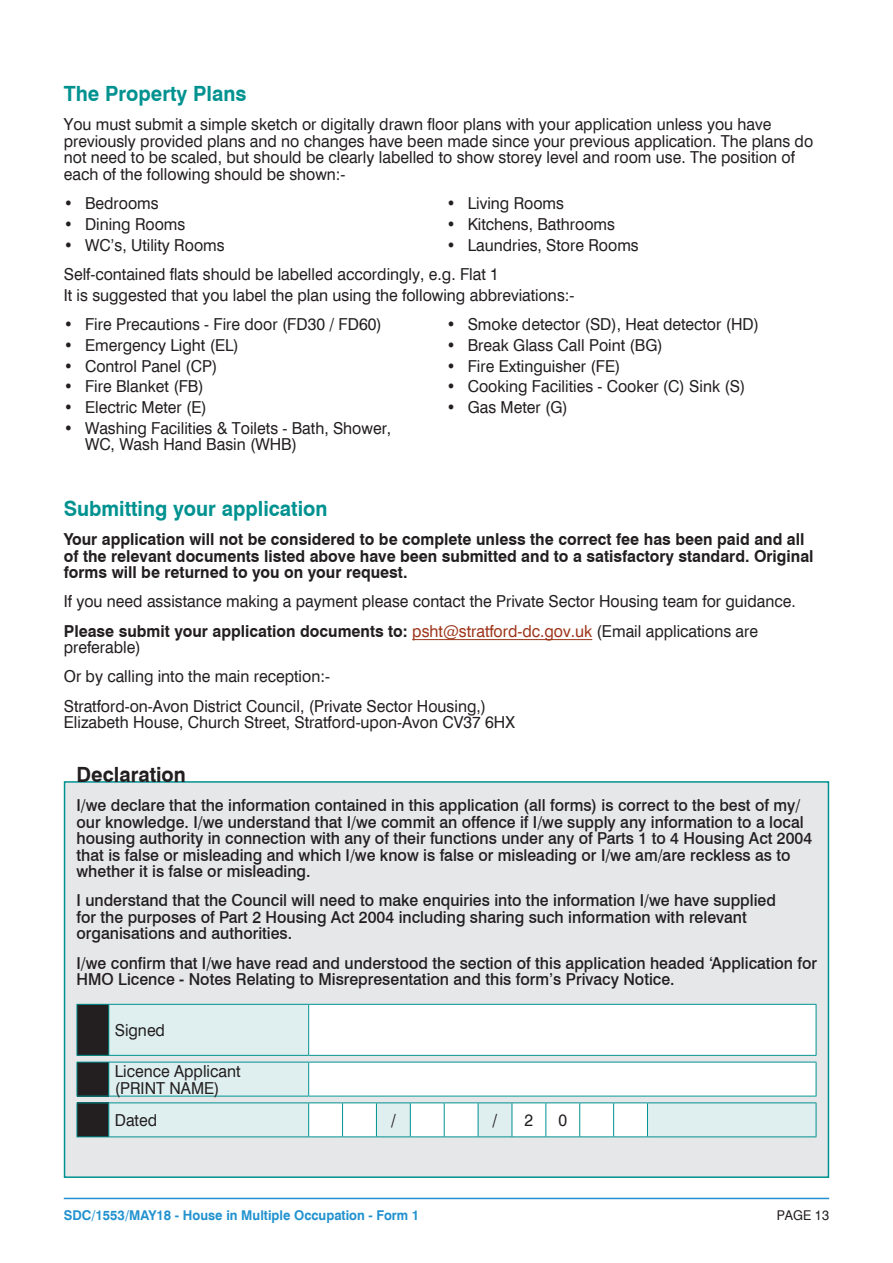
<style>
.page{position:relative;width:893px;height:1263px;background:#fff}
.page>*{position:absolute;margin:0;border:0;box-sizing:border-box;transform-origin:0 0}
.t1{font:700 21px "Swiss 721 BT";color:#009290;scale:.96 1}
.t2{font:700 21px "Swiss 721 BT";color:#231f20;scale:.96 1}
.t3{font:16.5px/16.5px "Swiss 721 Regular 63";color:#231f20;scale:.96 1}
.t4{font:500 16.5px/16.5px "Swiss 721 BT";color:#231f20;scale:.96 1}
.t5{font:700 16.5px/16.5px "Swiss 721 BT";color:#231f20;scale:.96 1}
.t6{font:13.5px "Swiss 721 Bold 35";color:#2192cf;scale:.96 1}
.t7{font:13.5px "Swiss 721 Regular 63";color:#231f20;scale:.96 1}
.s1{font-family:"Swiss 721 Regular 63";font-weight:400;color:#9d3419}
.s2{font-family:"Swiss 721 Regular 63";font-weight:400}
</style>
<div class="page">
<div style="left:64px;top:781px;width:765px;height:397px;background:#e6e7e9;border:2px solid #009290"></div>
<hr style="left:412px;top:639px;width:180px;height:1px;background:#9d3419">
<div style="left:77px;top:1004px;width:32px;height:51px;background:#231f20"></div>
<div style="left:109px;top:1004px;width:200px;height:51px;background:#dfeff0"></div>
<div style="left:309px;top:1004px;width:507px;height:51px;background:#fff"></div>
<hr style="left:77px;top:1004px;width:32px;height:1px;background:#009290">
<hr style="left:77px;top:1005px;width:1px;height:50px;background:#009290">
<hr style="left:109px;top:1004px;width:200px;height:1px;background:#009290">
<hr style="left:108px;top:1005px;width:1px;height:50px;background:#009290">
<hr style="left:309px;top:1004px;width:507px;height:1px;background:#009290">
<hr style="left:308px;top:1005px;width:1px;height:50px;background:#009290">
<hr style="left:816px;top:1005px;width:1px;height:50px;background:#009290">
<hr style="left:77px;top:1055px;width:32px;height:1px;background:#009290">
<hr style="left:109px;top:1055px;width:200px;height:1px;background:#009290">
<hr style="left:309px;top:1055px;width:507px;height:1px;background:#009290">
<div style="left:77px;top:1062px;width:32px;height:34px;background:#231f20"></div>
<div style="left:109px;top:1062px;width:200px;height:34px;background:#dfeff0"></div>
<div style="left:309px;top:1062px;width:507px;height:34px;background:#fff"></div>
<hr style="left:77px;top:1062px;width:32px;height:1px;background:#009290">
<hr style="left:77px;top:1062px;width:1px;height:34px;background:#009290">
<hr style="left:109px;top:1062px;width:200px;height:1px;background:#009290">
<hr style="left:108px;top:1062px;width:1px;height:34px;background:#009290">
<hr style="left:309px;top:1062px;width:507px;height:1px;background:#009290">
<hr style="left:308px;top:1062px;width:1px;height:34px;background:#009290">
<hr style="left:816px;top:1062px;width:1px;height:34px;background:#009290">
<hr style="left:77px;top:1096px;width:32px;height:1px;background:#009290">
<hr style="left:109px;top:1096px;width:200px;height:1px;background:#009290">
<hr style="left:309px;top:1096px;width:507px;height:1px;background:#009290">
<div style="left:77px;top:1103px;width:32px;height:34px;background:#231f20"></div>
<svg style="left:109px;top:1103px;width:707px;height:33px"></svg>
<hr style="left:77px;top:1102px;width:32px;height:1px;background:#009290">
<hr style="left:77px;top:1103px;width:1px;height:33px;background:#009290">
<hr style="left:109px;top:1102px;width:200px;height:1px;background:#009290">
<hr style="left:108px;top:1103px;width:1px;height:33px;background:#009290">
<hr style="left:309px;top:1102px;width:34px;height:1px;background:#009290">
<hr style="left:308px;top:1103px;width:1px;height:33px;background:#009290">
<hr style="left:343px;top:1102px;width:33px;height:1px;background:#009290">
<hr style="left:342px;top:1103px;width:1px;height:33px;background:#009290">
<hr style="left:376px;top:1102px;width:34px;height:1px;background:#009290">
<hr style="left:376px;top:1103px;width:1px;height:33px;background:#009290">
<hr style="left:410px;top:1102px;width:34px;height:1px;background:#009290">
<hr style="left:410px;top:1103px;width:1px;height:33px;background:#009290">
<hr style="left:444px;top:1102px;width:34px;height:1px;background:#009290">
<hr style="left:444px;top:1103px;width:1px;height:33px;background:#009290">
<hr style="left:478px;top:1102px;width:34px;height:1px;background:#009290">
<hr style="left:478px;top:1103px;width:1px;height:33px;background:#009290">
<hr style="left:512px;top:1102px;width:34px;height:1px;background:#009290">
<hr style="left:512px;top:1103px;width:1px;height:33px;background:#009290">
<hr style="left:546px;top:1102px;width:34px;height:1px;background:#009290">
<hr style="left:545px;top:1103px;width:1px;height:33px;background:#009290">
<hr style="left:580px;top:1102px;width:34px;height:1px;background:#009290">
<hr style="left:579px;top:1103px;width:1px;height:33px;background:#009290">
<hr style="left:614px;top:1102px;width:33px;height:1px;background:#009290">
<hr style="left:613px;top:1103px;width:1px;height:33px;background:#009290">
<hr style="left:647px;top:1102px;width:169px;height:1px;background:#009290">
<hr style="left:647px;top:1103px;width:1px;height:33px;background:#009290">
<hr style="left:816px;top:1103px;width:1px;height:33px;background:#009290">
<hr style="left:77px;top:1136px;width:32px;height:1px;background:#009290">
<hr style="left:109px;top:1136px;width:200px;height:1px;background:#009290">
<hr style="left:309px;top:1136px;width:34px;height:1px;background:#009290">
<hr style="left:343px;top:1136px;width:33px;height:1px;background:#009290">
<hr style="left:376px;top:1136px;width:34px;height:1px;background:#009290">
<hr style="left:410px;top:1136px;width:34px;height:1px;background:#009290">
<hr style="left:444px;top:1136px;width:34px;height:1px;background:#009290">
<hr style="left:478px;top:1136px;width:34px;height:1px;background:#009290">
<hr style="left:512px;top:1136px;width:34px;height:1px;background:#009290">
<hr style="left:546px;top:1136px;width:34px;height:1px;background:#009290">
<hr style="left:580px;top:1136px;width:34px;height:1px;background:#009290">
<hr style="left:614px;top:1136px;width:33px;height:1px;background:#009290">
<hr style="left:647px;top:1136px;width:169px;height:1px;background:#009290">
<hr style="left:64px;top:1198px;width:765px;height:1px;background:#2192cf">
<p class="t1" style="left:64px;top:81px;width:192px">The Property Plans</p>
<p class="t3" style="left:64px;top:116px;width:782px">You must submit a simple sketch or digitally drawn floor plans with your application unless you have previously provided plans and no changes have been made since your previous application. The plans do not need to be scaled, but should be clearly labelled to show storey level and room use. The position of each of the following should be shown:-</p>
<p class="t3" style="left:64px;top:195px;width:100px">• Bedrooms</p>
<p class="t3" style="left:446px;top:195px;width:124px">• Living Rooms</p>
<p class="t3" style="left:64px;top:216px;width:128px">• Dining Rooms</p>
<p class="t3" style="left:446px;top:216px;width:177px">• Kitchens, Bathrooms</p>
<p class="t3" style="left:64px;top:236px;width:169px">• WC’s, Utility Rooms</p>
<p class="t3" style="left:64px;top:230px;width:600px;line-height:29.2px;text-indent:383px">• Laundries, Store Rooms<br>Self-contained flats should be labelled accordingly, e.g. Flat 1</p>
<p class="t3" style="left:64px;top:286px;width:533px">It is suggested that you label the plan using the following abbreviations:-</p>
<p class="t3" style="left:64px;top:316px;width:333px">• Fire Precautions - Fire door (FD30 / FD60)</p>
<p class="t3" style="left:446px;top:316px;width:327px">• Smoke detector (SD), Heat detector (HD)</p>
<p class="t3" style="left:64px;top:337px;width:184px">• Emergency Light (EL)</p>
<p class="t3" style="left:446px;top:337px;width:227px">• Break Glass Call Point (BG)</p>
<p class="t3" style="left:64px;top:357px;width:162px">• Control Panel (CP)</p>
<p class="t3" style="left:446px;top:357px;width:183px">• Fire Extinguisher (FE)</p>
<p class="t3" style="left:64px;top:378px;width:147px">• Fire Blanket (FB)</p>
<p class="t3" style="left:446px;top:378px;width:313px">• Cooking Facilities - Cooker (C) Sink (S)</p>
<p class="t3" style="left:64px;top:399px;width:151px">• Electric Meter (E)</p>
<p class="t3" style="left:446px;top:399px;width:128px">• Gas Meter (G)</p>
<p class="t3" style="left:85px;top:420px;width:321px;text-indent:-21px">• Washing Facilities &amp; Toilets - Bath, Shower,<br>WC, Wash Hand Basin (WHB)</p>
<p class="t1" style="left:64px;top:496px;width:276px">Submitting your application</p>
<p class="t5" style="left:64px;top:531px;width:783px">Your application will not be considered to be complete unless the correct fee has been paid and all of the relevant documents listed above have been submitted and to a satisfactory standard. Original forms will be returned to you on your request.</p>
<p class="t3" style="left:64px;top:593px;width:764px">If you need assistance making a payment please contact the Private Sector Housing team for guidance.</p>
<p class="t5" style="left:64px;top:622px;width:725px">Please submit your application documents to: <span class="s1">psht@stratford-dc.gov.uk</span> <span class="s2">(Email applications are</span></p>
<p class="t3" style="left:64px;top:632px;width:441px;line-height:29.2px">preferable)<br>Or by calling into the main reception:-<br>Stratford-on-Avon District Council, (Private Sector Housing,)</p>
<p class="t3" style="left:64px;top:714px;width:471px">Elizabeth House, Church Street, Stratford-upon-Avon CV37 6HX</p>
<p class="t2" style="left:77px;top:762px;width:115px">Declaration</p>
<p class="t4" style="left:77px;top:797px;width:768px">I/we declare that the information contained in this application (all forms) is correct to the best of my/ our knowledge. I/we understand that I/we commit an offence if I/we supply any information to a local housing authority in connection with any of their functions under any of Parts 1 to 4 Housing Act 2004 that is false or misleading and which I/we know is false or misleading or I/we am/are reckless as to whether it is false or misleading.</p>
<p class="t4" style="left:77px;top:892px;width:730px">I understand that the Council will need to make enquiries into the information I/we have supplied for the purposes of Part 2 Housing Act 2004 including sharing such information with relevant organisations and authorities.</p>
<p class="t4" style="left:77px;top:954px;width:773px">I/we confirm that I/we have read and understood the section of this application headed ‘Application for<br>HMO Licence - Notes Relating to Misrepresentation and this form’s Privacy Notice.</p>
<p class="t3" style="left:115px;top:1022px;width:54px">Signed</p>
<p class="t3" style="left:115px;top:1063px;width:132px">Licence Applicant (PRINT NAME)</p>
<p class="t3" style="left:115px;top:1112px;width:46px">Dated</p>
<p class="t3" style="left:391px;top:1112px;width:6px">/</p>
<p class="t3" style="left:493px;top:1112px;width:6px">/</p>
<p class="t3" style="left:525px;top:1112px;width:11px">2</p>
<p class="t3" style="left:558px;top:1112px;width:11px">0</p>
<p class="t6" style="left:64px;top:1207px;width:372px">SDC/1553/MAY18 - House in Multiple Occupation - Form 1</p>
<p class="t7" style="left:777px;top:1207px;width:56px">PAGE 13</p>
</div>
